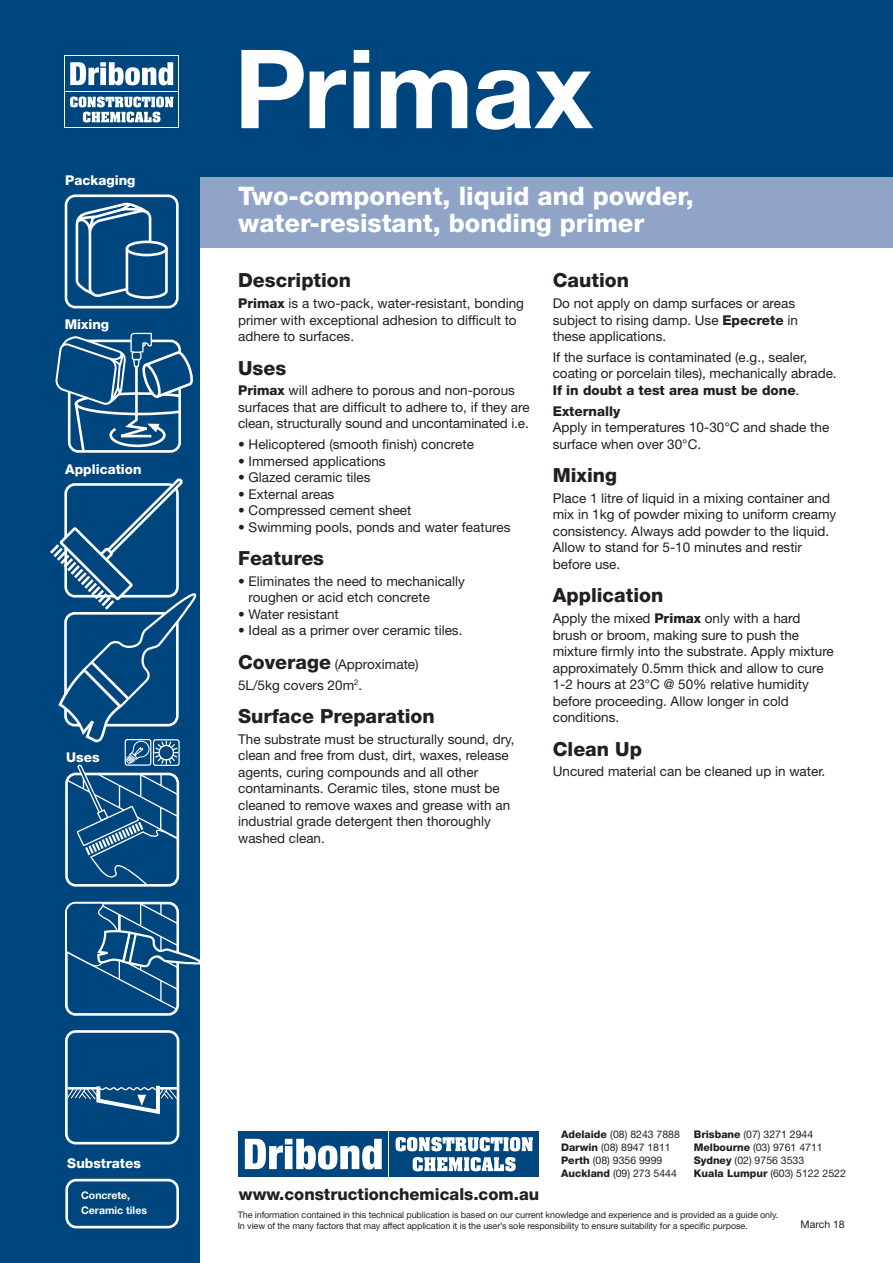
<style>
.page{position:relative;width:893px;height:1263px;background:#fff}
.page>*{position:absolute;margin:0;border:0;box-sizing:border-box;transform-origin:0 0}
.t1{font:700 109.5px "Helvetica Neue LT Std";letter-spacing:-.01em;color:#fff}
.t2{font:800 25.5px/27px "Helvetica Neue LT Std";color:#fff}
.t3{font:800 19.5px "Helvetica Neue LT Std";color:#231f20}
.t4{font:800 16.5px "Helvetica Neue LT Std";color:#231f20}
.t5{font:13.5px/16.5px "Helvetica Neue LT Std";color:#231f20}
.t6{font:800 13.5px "Helvetica Neue LT Std";color:#fff}
.t7{font:10.5px "Helvetica Neue LT Std";color:#231f20}
.t8{font:700 10.5px "Helvetica Neue LT Std";color:#fff}
.t9{font:9px/10.5px "Helvetica Neue LT Std";letter-spacing:-.01em;color:#231f20}
.s1{font-weight:800}
.s2{font-weight:800;font-size:19.5px}
</style>
<div class="page">
<div style="left:193px;top:175px;width:700px;height:73px;background:#8fa4c7"></div>
<div style="left:0;top:0;width:200px;height:1263px;background:#00467e"></div>
<div style="left:199px;top:0;width:694px;height:176px;background:#00467e"></div>
<div style="left:65px;top:1179px;width:114px;height:49px;border:3px solid #fff;border-radius:10px"></div>
<svg style="left:56px;top:332px;width:137px;height:121px"></svg>
<div style="left:65px;top:194px;width:114px;height:114px;border:3px solid #fff;border-radius:9px"></div>
<svg style="left:75px;top:202px;width:93px;height:97px"></svg>
<div style="left:65px;top:1030px;width:114px;height:114px;border:3px solid #fff;border-radius:9px"></div>
<svg style="left:66px;top:1082px;width:113px;height:34px"></svg>
<div style="left:65px;top:902px;width:114px;height:114px;border:3px solid #fff;border-radius:9px"></div>
<svg style="left:50px;top:478px;width:150px;height:532px"></svg>
<div style="left:390px;top:1131px;width:149px;height:46px;background:#00467e"></div>
<svg style="left:413px;top:1157px;width:103px;height:14px"></svg>
<svg style="left:396px;top:1137px;width:137px;height:14px"></svg>
<div style="left:239px;top:1131px;width:149px;height:46px;background:#00467e"></div>
<svg style="left:245px;top:1139px;width:137px;height:30px"></svg>
<div style="left:64px;top:91px;width:115px;height:37px;background:#fff"></div>
<div style="left:65px;top:92px;width:113px;height:35px;background:#00467e"></div>
<svg style="left:70px;top:96px;width:103px;height:27px"></svg>
<div style="left:64px;top:55px;width:115px;height:37px;background:#00467e"></div>
<svg style="left:70px;top:62px;width:103px;height:23px"></svg>
<p class="t6" style="left:65px;top:172px;width:72px">Packaging</p>
<p class="t6" style="left:65px;top:316px;width:46px">Mixing</p>
<p class="t6" style="left:65px;top:461px;width:78px">Application</p>
<p class="t6" style="left:66px;top:749px;width:35px">Uses</p>
<p class="t1" style="left:234px;top:21px;width:361px">Primax</p>
<p class="t2" style="left:238px;top:183px;width:457px">Two-component, liquid and powder, water-resistant, bonding primer</p>
<p class="t3" style="left:238px;top:269px;width:115px">Description</p>
<p class="t5" style="left:238px;top:295px;width:287px"><span class="s1">Primax</span> is a two-pack, water-resistant, bonding primer with exceptional adhesion to difficult to adhere to surfaces.</p>
<p class="t3" style="left:238px;top:356px;width:50px">Uses</p>
<p class="t5" style="left:238px;top:382px;width:293px"><span class="s1">Primax</span> will adhere to porous and non-porous surfaces that are difficult to adhere to, if they are clean, structurally sound and uncontaminated i.e.</p>
<p class="t5" style="left:238px;top:436px;width:237px">• Helicoptered (smooth finish) concrete</p>
<p class="t5" style="left:238px;top:452px;width:149px">• Immersed applications</p>
<p class="t5" style="left:238px;top:469px;width:134px">• Glazed ceramic tiles</p>
<p class="t5" style="left:238px;top:485px;width:98px">• External areas</p>
<p class="t5" style="left:238px;top:502px;width:175px">• Compressed cement sheet</p>
<p class="t5" style="left:238px;top:518px;width:274px">• Swimming pools, ponds and water features</p>
<p class="t3" style="left:238px;top:547px;width:87px">Features</p>
<p class="t5" style="left:249px;top:573px;width:218px;text-indent:-11px">• Eliminates the need to mechanically roughen or acid etch concrete</p>
<p class="t5" style="left:238px;top:606px;width:102px">• Water resistant</p>
<p class="t5" style="left:238px;top:622px;width:226px">• Ideal as a primer over ceramic tiles.</p>
<p class="t5" style="left:238px;top:656px;width:182px"><span class="s2">Coverage</span> (Approximate)</p>
<p class="t5" style="left:238px;top:676px;width:126px">5L/5kg covers 20m<sup>2</sup>.</p>
<p class="t3" style="left:238px;top:705px;width:198px">Surface Preparation</p>
<p class="t5" style="left:238px;top:731px;width:278px">The substrate must be structurally sound, dry, clean and free from dust, dirt, waxes, release agents, curing compounds and all other contaminants. Ceramic tiles, stone must be cleaned to remove waxes and grease with an industrial grade detergent then thoroughly washed clean.</p>
<p class="t3" style="left:553px;top:269px;width:78px">Caution</p>
<p class="t5" style="left:553px;top:295px;width:247px">Do not apply on damp surfaces or areas subject to rising damp. Use <span class="s1">Epecrete</span> in these applications.</p>
<p class="t5" style="left:553px;top:349px;width:285px">If the surface is contaminated (e.g., sealer, coating or porcelain tiles), mechanically abrade.<br><span class="s1">If in doubt a test area must be done</span>.</p>
<p class="t5" style="left:553px;top:402px;width:278px"><span class="s1">Externally<br></span>Apply in temperatures 10-30°C and shade the surface when over 30°C.</p>
<p class="t3" style="left:553px;top:464px;width:66px">Mixing</p>
<p class="t5" style="left:553px;top:490px;width:285px">Place 1 litre of liquid in a mixing container and mix in 1kg of powder mixing to uniform creamy consistency. Always add powder to the liquid.<br>Allow to stand for 5-10 minutes and restir before use.</p>
<p class="t3" style="left:553px;top:584px;width:112px">Application</p>
<p class="t5" style="left:553px;top:610px;width:283px">Apply the mixed <span class="s1">Primax</span> only with a hard brush or broom, making sure to push the mixture firmly into the substrate. Apply mixture approximately 0.5mm thick and allow to cure 1-2 hours at 23°C @ 50% relative humidity before proceeding. Allow longer in cold conditions.</p>
<p class="t3" style="left:553px;top:737px;width:91px">Clean Up</p>
<p class="t5" style="left:553px;top:763px;width:274px">Uncured material can be cleaned up in water.</p>
<p class="t6" style="left:67px;top:1155px;width:75px">Substrates</p>
<p class="t8" style="left:81px;top:1188px;width:51px">Concrete,</p>
<p class="t8" style="left:81px;top:1203px;width:67px">Ceramic tiles</p>
<p class="t4" style="left:239px;top:1184px;width:302px">www.constructionchemicals.com.au</p>
<p class="t7" style="left:561px;top:1128px;width:120px"><span class="s1">Adelaide</span> (08) 8243 7888</p>
<p class="t7" style="left:561px;top:1141px;width:111px"><span class="s1">Darwin</span> (08) 8947 1811</p>
<p class="t7" style="left:561px;top:1154px;width:103px"><span class="s1">Perth</span> (08) 9356 9999</p>
<p class="t7" style="left:561px;top:1167px;width:117px"><span class="s1">Auckland</span> (09) 273 5444</p>
<p class="t7" style="left:694px;top:1128px;width:121px"><span class="s1">Brisbane</span> (07) 3271 2944</p>
<p class="t7" style="left:694px;top:1141px;width:130px"><span class="s1">Melbourne</span> (03) 9761 4711</p>
<p class="t7" style="left:694px;top:1154px;width:112px"><span class="s1">Sydney</span> (02) 9756 3533</p>
<p class="t7" style="left:694px;top:1167px;width:154px"><span class="s1">Kuala Lumpur</span> (603) 5122 2522</p>
<p class="t9" style="left:238px;top:1210px;width:542px">The information contained in this technical publication is based on our current knowledge and experience and is provided as a guide only.<br>In view of the many factors that may affect application it is the user’s sole responsibility to ensure suitability for a specific purpose.</p>
<p class="t7" style="left:801px;top:1218px;width:46px">March 18</p>
</div>
